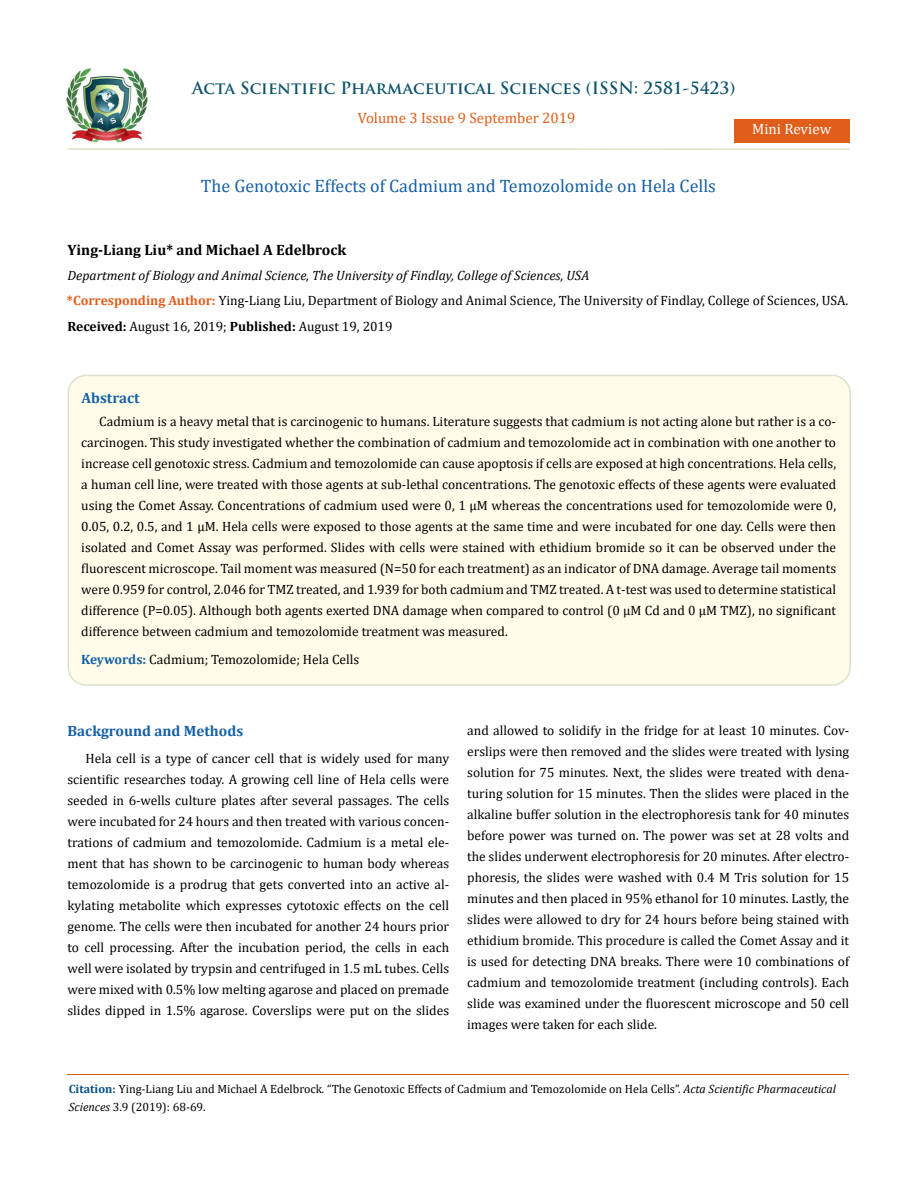
<style>
.page{position:relative;width:917px;height:1188px;background:#fff}
.page>*{position:absolute;margin:0;border:0;box-sizing:border-box;transform-origin:0 0}
.t1{font:18px "Cambria";color:#1560a6}
.t2{font:700 16.5px "Trajan Pro";color:#0e546a}
.t3{font:700 15px "Cambria";color:#000}
.t4{font:700 15px "Cambria";color:#1560a6}
.t5{font:15px "Cambria";color:#e05d1a}
.t6{font:15px "Cambria";color:#fff}
.t7{font:13.5px/21px "Cambria";color:#000;text-align:justify}
.t8{font:12px/18px "Cambria";color:#000}
.s1{font-style:italic}
.s2{font-weight:700;color:#e05d1a}
.s3{font-weight:700}
.s4{font-weight:700;color:#1560a6}
.s5{font-weight:700;color:#035089}
</style>
<div class="page">
<img style="left:67px;top:68px;width:80px;height:74px">
<div style="left:734px;top:119px;width:115px;height:23px;background:#e05d1a"></div>
<hr style="left:67px;top:148px;width:782px;height:2px;background:#e0dfcd">
<hr style="left:67px;top:1074px;width:782px;height:1px;background:#e05d1a">
<div style="left:68px;top:375px;width:782px;height:310px;background:#fffde9;border-radius:18px"></div>
<div style="left:67px;top:375px;width:783px;height:311px;border:2px solid #e0dfcd;border-radius:18px"></div>
<p class="t2" style="left:192px;top:77px;width:545px">Acta Scientific Pharmaceutical Sciences (ISSN: 2581-5423)</p>
<p class="t5" style="left:358px;top:109px;width:219px">Volume 3 Issue 9 September 2019</p>
<h1 class="t1" style="left:201px;top:175px;width:516px">The Genotoxic Effects of Cadmium and Temozolomide on Hela Cells</h1>
<p class="t6" style="left:752px;top:120px;width:81px">Mini Review</p>
<p class="t3" style="left:67px;top:239px;width:280px">Ying-Liang Liu* and Michael A Edelbrock</p>
<p class="t7" style="left:67px;top:264px;width:782px;line-height:24.6px"><span class="s1">Department of Biology and Animal Science, The University of Findlay, College of Sciences, USA<br></span><span class="s2">*Corresponding Author:</span> Ying-Liang Liu, Department of Biology and Animal Science, The University of Findlay, College of Sciences, USA.</p>
<p class="t7" style="left:68px;top:316px;width:326px"><span class="s3">Received:</span> August 16, 2019; <span class="s3">Published:</span> August 19, 2019</p>
<p class="t4" style="left:82px;top:387px;width:60px">Abstract</p>
<p class="t7" style="left:81px;top:411px;width:756px;text-indent:18px">Cadmium is a heavy metal that is carcinogenic to humans. Literature suggests that cadmium is not acting alone but rather is a co&shy;carcinogen. This study investigated whether the combination of cadmium and temozolomide act in combination with one another to increase cell genotoxic stress. Cadmium and temozolomide can cause apoptosis if cells are exposed at high concentrations. Hela cells, a human cell line, were treated with those agents at sub-lethal concentrations. The genotoxic effects of these agents were evaluated using the Comet Assay. Concentrations of cadmium used were 0, 1 µM whereas the concentrations used for temozolomide were 0, 0.05, 0.2, 0.5, and 1 µM. Hela cells were exposed to those agents at the same time and were incubated for one day. Cells were then isolated and Comet Assay was performed. Slides with cells were stained with ethidium bromide so it can be observed under the fluorescent microscope. Tail moment was measured (N=50 for each treatment) as an indicator of DNA damage. Average tail moments were 0.959 for control, 2.046 for TMZ treated, and 1.939 for both cadmium and TMZ treated. A t-test was used to determine statistical difference (P=0.05). Although both agents exerted DNA damage when compared to control (0 µM Cd and 0 µM TMZ), no significant difference between cadmium and temozolomide treatment was measured.</p>
<p class="t7" style="left:81px;top:649px;width:280px"><span class="s4">Keywords:</span> Cadmium; Temozolomide; Hela Cells</p>
<p class="t4" style="left:67px;top:721px;width:177px">Background and Methods</p>
<p class="t7" style="left:67px;top:747px;width:383px;text-indent:18px">Hela cell is a type of cancer cell that is widely used for many scientific researches today. A growing cell line of Hela cells were seeded in 6-wells culture plates after several passages. The cells were incubated for 24 hours and then treated with various concen&shy;trations of cadmium and temozolomide. Cadmium is a metal ele&shy;ment that has shown to be carcinogenic to human body whereas temozolomide is a prodrug that gets converted into an active al&shy;kylating metabolite which expresses cytotoxic effects on the cell genome. The cells were then incubated for another 24 hours prior to cell processing. After the incubation period, the cells in each well were isolated by trypsin and centrifuged in 1.5 mL tubes. Cells were mixed with 0.5% low melting agarose and placed on premade slides dipped in 1.5% agarose. Coverslips were put on the slides</p>
<p class="t7" style="left:467px;top:720px;width:383px">and allowed to solidify in the fridge for at least 10 minutes. Cov&shy;erslips were then removed and the slides were treated with lysing solution for 75 minutes. Next, the slides were treated with dena&shy;turing solution for 15 minutes. Then the slides were placed in the alkaline buffer solution in the electrophoresis tank for 40 minutes before power was turned on. The power was set at 28 volts and the slides underwent electrophoresis for 20 minutes. After electro&shy;phoresis, the slides were washed with 0.4 M Tris solution for 15 minutes and then placed in 95% ethanol for 10 minutes. Lastly, the slides were allowed to dry for 24 hours before being stained with ethidium bromide. This procedure is called the Comet Assay and it is used for detecting DNA breaks. There were 10 combinations of cadmium and temozolomide treatment (including controls). Each slide was examined under the fluorescent microscope and 50 cell images were taken for each slide.</p>
<p class="t8" style="left:69px;top:1080px;width:768px"><span class="s5">Citation:</span> Ying-Liang Liu and Michael A Edelbrock<span class="s1">.</span> “The Genotoxic Effects of Cadmium and Temozolomide on Hela Cells”. <span class="s1">Acta Scientific Pharmaceutical<br>Sciences</span> 3.9 (2019): 68-69.</p>
</div>
